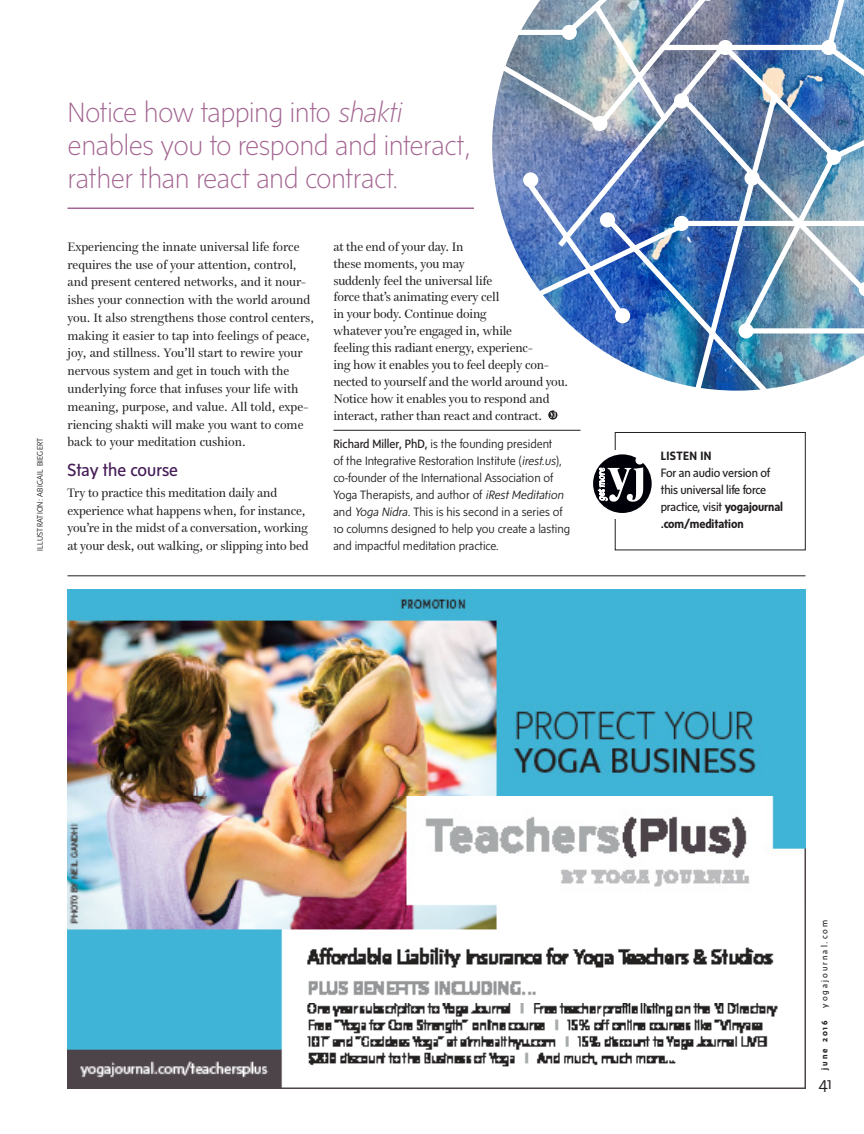
<style>
.page{position:relative;width:864px;height:1134px;background:#fff}
.page>*{position:absolute;margin:0;border:0;box-sizing:border-box;transform-origin:0 0}
.t1{font:200 28.5px/33px "Sense";letter-spacing:.005em;color:#a36591}
._4_Txt_BohREG_8_25_1{font:18px "Sense";color:#451d57}
._1_Page{font:300 18px "Sense";color:#231f20}
.Txt_NoIndt_Bohemia{font:12.3px/17px "Bohemia LT Std";letter-spacing:-.01em;color:#231f20}
._4_Txt_BohREG_8_25_1-2{font:12.3px/17.7px "Bohemia LT Std";color:#231f20}
.EndBioBG{font:300 12.3px/16.8px "Sense";color:#231f20}
.video_hed{font:12.3px/16.8px "Sense";letter-spacing:-.01em;color:#231f20}
.video_hed-2{font:700 12.3px "Sense";letter-spacing:.03em;color:#231f20}
.t2{font:8.85px "Sense";letter-spacing:.225em;color:#231f20}
.t3{font:700 8.85px "Sense";letter-spacing:.225em;color:#231f20}
.t4{font:300 8.25px "Sense";letter-spacing:.03em;color:#231f20}
.s1{font-style:italic}
.s2{font-weight:400}
.s3{font-weight:700}
</style>
<div class="page">
<hr style="left:68px;top:576px;width:738px;height:1px;background:#231f20">
<hr style="left:333px;top:430px;width:247px;height:1px;background:#231f20">
<svg style="left:548px;top:410px;width:9px;height:10px"></svg>
<svg style="left:550px;top:411px;width:6px;height:7px"></svg>
<div style="left:615px;top:432px;width:191px;height:118px;border:1px solid #231f20"></div>
<div style="left:589px;top:450px;width:54px;height:69px;background:#fff"></div>
<div style="left:593px;top:454px;width:59px;height:59px;background:#000008;border-radius:50%"></div>
<svg style="left:598px;top:456px;width:46px;height:46px"></svg>
<img style="left:463px;top:0;width:401px;height:391px">
<div style="left:592px;top:116px;width:16px;height:15px;background:#fff;border-radius:50%"></div>
<svg style="left:700px;top:0;width:15px;height:1px"></svg>
<div style="left:718px;top:40px;width:15px;height:15px;background:#fff;border-radius:50%"></div>
<div style="left:821px;top:40px;width:15px;height:15px;background:#fff;border-radius:50%"></div>
<div style="left:826px;top:150px;width:15px;height:15px;background:#fff;border-radius:50%"></div>
<div style="left:745px;top:171px;width:15px;height:15px;background:#fff;border-radius:50%"></div>
<div style="left:674px;top:93px;width:15px;height:15px;background:#fff;border-radius:50%"></div>
<div style="left:600px;top:212px;width:15px;height:15px;background:#fff;border-radius:50%"></div>
<div style="left:562px;top:25px;width:15px;height:15px;background:#fff;border-radius:50%"></div>
<svg style="left:859px;top:282px;width:5px;height:15px"></svg>
<div style="left:739px;top:323px;width:15px;height:15px;background:#fff;border-radius:50%"></div>
<div style="left:674px;top:216px;width:15px;height:15px;background:#fff;border-radius:50%"></div>
<div style="left:615px;top:308px;width:15px;height:15px;background:#fff;border-radius:50%"></div>
<div style="left:523px;top:172px;width:15px;height:16px;background:#fff;border-radius:50%"></div>
<hr style="left:68px;top:208px;width:406px;height:1px;background:#a36591">
<img style="left:68px;top:589px;width:737px;height:500px">
<p class="t4" style="left:35px;top:551px;width:115px;rotate:-90deg">ILLUSTRATION: ABIGAIL BIEGERT</p>
<p class="t1" style="left:68px;top:95px;width:404px">Notice how tapping into <span class="s1">shakti </span>enables you to respond and interact, rather than react and contract.</p>
<p class="_4_Txt_BohREG_8_25_1-2" style="left:68px;top:238px;width:248px">Experiencing the innate universal life force requires the use of your attention, control, and present centered networks, and it nour&shy;ishes your connection with the world around you. It also strengthens those control centers, making it easier to tap into feelings of peace, joy, and stillness. You’ll start to rewire your nervous system and get in touch with the underlying force that infuses your life with meaning, purpose, and value. All told, expe&shy;riencing shakti will make you want to come back to your meditation cushion.</p>
<p class="_4_Txt_BohREG_8_25_1" style="left:68px;top:460px;width:112px">Stay the course</p>
<p class="Txt_NoIndt_Bohemia" style="left:68px;top:484px;width:243px;line-height:17.7px">Try to practice this meditation daily and experience what happens when, for instance, you’re in the midst of a conversation, working at your desk, out walking, or slipping into bed</p>
<p class="Txt_NoIndt_Bohemia" style="left:333px;top:238px;width:236px">at the end of your day. In<br>these moments, you may<br>suddenly feel the universal life<br>force that’s animating every cell<br>in your body. Continue doing<br>whatever you’re engaged in, while<br>feeling this radiant energy, experienc-<br>ing how it enables you to feel deeply con&shy;nected to yourself and the world around you.<br>Notice how it enables you to respond and interact, rather than react and contract.</p>
<p class="EndBioBG" style="left:333px;top:436px;width:238px"><span class="s2">Richard Miller, PhD,</span> is the founding president<br>of the Integrative Restoration Institute (<span class="s1">irest.us</span>), co-founder of the International Association of Yoga Therapists, and author of <span class="s1">iRest Meditation </span>and <span class="s1">Yoga Nidra.</span> This is his second in a series of 10 columns designed to help you create a lasting and impactful meditation practice.</p>
<p class="video_hed-2" style="left:661px;top:449px;width:52px">LISTEN IN</p>
<p class="video_hed" style="left:661px;top:464px;width:124px">For an audio version of this universal life force practice, visit <span class="s3">yogajournal .com/meditation</span></p>
<p class="t2" style="left:819px;top:1008px;width:89px;rotate:-90deg">yogajournal.com</p>
<p class="t3" style="left:819px;top:1070px;width:51px;rotate:-90deg">june 2016</p>
<p class="_1_Page" style="left:818px;top:1072px;width:15px">41</p>
</div>
